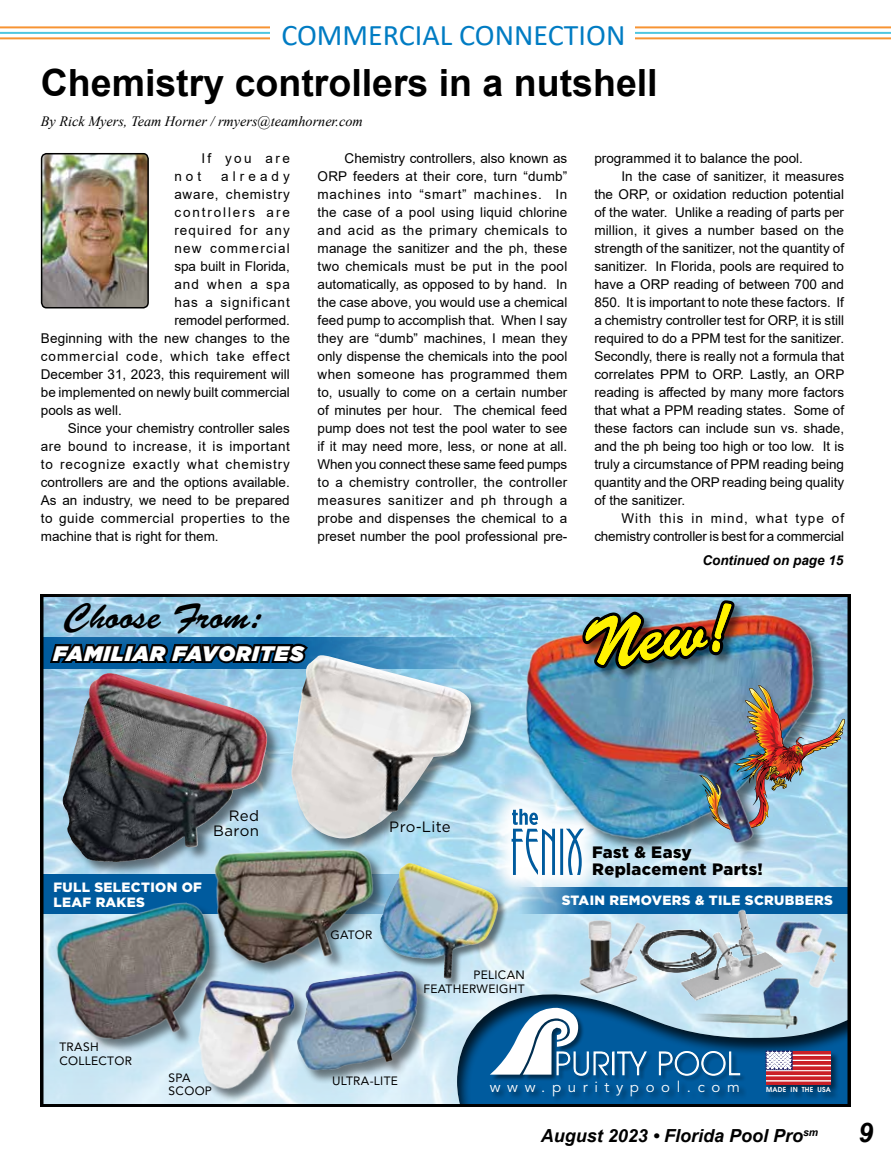
<style>
.page{position:relative;width:891px;height:1161px;background:#fff}
.page>*{position:absolute;margin:0;border:0;box-sizing:border-box;transform-origin:0 0}
.t1{font:67.35px "Brush Script";color:#fff200}
.t2{font:700 37.5px "Arial";color:#000}
.t3{font:36px "Brush Script";color:#000}
.t4{font:30px "Calibri";color:#007cc3}
.t5{font:italic 700 27px "Arial";color:#000}
.t6{font:italic 900 21px "Gotham HTF";letter-spacing:.05em;color:#fff}
.t7{font:italic 700 18px "Arial";color:#000}
.t8{font:900 16.5px/16.5px "Gotham HTF";letter-spacing:.025em;color:#000}
.t9{font:15px "Avenir";letter-spacing:.44em;color:#fff}
.t10{font:15px/15px "Gotham HTF";letter-spacing:.025em;color:#000;text-align:right}
.t11{font:italic 14.25px "Times New Roman";color:#000}
.t12{font:13.5px/18px "Arial";color:#000;text-align:justify}
.t13{font:900 13.5px/15px "Gotham HTF";letter-spacing:.025em;color:#fff}
.t14{font:13.5px "Arial";letter-spacing:.07em;color:#000}
.t15{font:13.5px "Arial";letter-spacing:.04em;color:#000}
.t16{font:13.5px "Arial";letter-spacing:.035em;color:#000}
.t17{font:13.5px "Arial";letter-spacing:.06em;color:#000}
.t18{font:13.5px "Arial";letter-spacing:.08em;color:#000}
.t19{font:13.5px "Arial";letter-spacing:.075em;color:#000}
.t20{font:italic 700 13.5px "Arial";color:#000}
.t21{font:13.5px "Arial";letter-spacing:.055em;color:#000}
.t22{font:13.5px "Arial";letter-spacing:.14em;color:#000}
.t23{font:13.5px "Arial";letter-spacing:.09em;color:#000}
.t24{font:13.5px "Arial";letter-spacing:.3em;color:#000}
.t25{font:12px/13.2px "Avenir";letter-spacing:.025em;color:#000}
.t26{font:600 6.9px "Avant Garde";letter-spacing:.03em;color:#fff}
</style>
<div class="page">
<hr style="left:0;top:32px;width:891px;height:2px;background:#4fc6e0">
<hr style="left:0;top:37px;width:891px;height:3px;background:#f79433">
<hr style="left:0;top:26px;width:891px;height:3px;background:#f79433">
<div style="left:270px;top:0;width:365px;height:54px;background:#fff"></div>
<img style="left:43px;top:156px;width:104px;height:152px">
<div style="left:41px;top:153px;width:108px;height:155px;border:2px solid #000;border-radius:5px"></div>
<img style="left:40px;top:594px;width:810px;height:513px">
<img style="left:507px;top:594px;width:320px;height:269px">
<img style="left:690px;top:978px;width:110px;height:53px">
<div style="left:62px;top:673px;width:220px;height:204px;background:#000;opacity:.5"></div>
<img style="left:61px;top:673px;width:208px;height:190px">
<div style="left:582px;top:600px;width:164px;height:81px;background:#000;opacity:.5"></div>
<img style="left:580px;top:594px;width:158px;height:77px">
<img style="left:699px;top:685px;width:146px;height:146px">
<div style="left:297px;top:970px;width:135px;height:115px;background:#000;opacity:.5"></div>
<img style="left:297px;top:971px;width:121px;height:100px">
<div style="left:415px;top:962px;width:118px;height:40px;background:#fff;opacity:.75"></div>
<div style="left:51px;top:1034px;width:90px;height:40px;background:#fff;opacity:.75"></div>
<div style="left:160px;top:1064px;width:61px;height:40px;background:#fff;opacity:.75"></div>
<div style="left:205px;top:801px;width:62px;height:44px;background:#fff;opacity:.75"></div>
<div style="left:324px;top:1066px;width:82px;height:28px;background:#fff;opacity:.75"></div>
<div style="left:322px;top:921px;width:59px;height:27px;background:#fff;opacity:.75"></div>
<div style="left:381px;top:811px;width:78px;height:29px;background:#fff;opacity:.75"></div>
<div style="left:584px;top:837px;width:187px;height:50px;background:#fff;opacity:.75"></div>
<div style="left:40px;top:594px;width:247px;height:65px;background:#fff;opacity:.75"></div>
<h3 class="t4" style="left:281px;top:14px;width:346px">COMMERCIAL CONNECTION</h3>
<h2 class="t2" style="left:41px;top:56px;width:618px">Chemistry controllers in a nutshell</h2>
<p class="t11" style="left:41px;top:112px;width:324px">By Rick Myers, Team Horner / rmyers@teamhorner.com</p>
<p class="t12" style="left:201px;top:149px;width:90px">If you are</p>
<p class="t12" style="left:174px;top:167px;width:28px">not</p>
<p class="t24" style="left:221px;top:167px;width:70px">already</p>
<p class="t21" style="left:174px;top:185px;width:117px">aware, chemistry</p>
<p class="t22" style="left:174px;top:203px;width:117px">controllers are</p>
<p class="t18" style="left:174px;top:221px;width:117px">required for any</p>
<p class="t23" style="left:174px;top:239px;width:117px">new commercial</p>
<p class="t12" style="left:174px;top:257px;width:117px">spa built in Florida,</p>
<p class="t18" style="left:174px;top:275px;width:117px">and when a spa</p>
<p class="t14" style="left:174px;top:293px;width:117px">has a significant</p>
<p class="t12" style="left:174px;top:311px;width:117px">remodel performed.</p>
<p class="t12" style="left:41px;top:329px;width:251px">Beginning with the new changes to the</p>
<p class="t14" style="left:41px;top:347px;width:251px">commercial code, which take effect</p>
<p class="t12" style="left:41px;top:365px;width:250px">December 31, 2023, this requirement will</p>
<p class="t12" style="left:41px;top:383px;width:251px">be implemented on newly built commercial</p>
<p class="t12" style="left:41px;top:401px;width:83px">pools as well.</p>
<p class="t12" style="left:68px;top:419px;width:223px">Since your chemistry controller sales</p>
<p class="t15" style="left:41px;top:437px;width:251px">are bound to increase, it is important</p>
<p class="t17" style="left:41px;top:455px;width:251px">to recognize exactly what chemistry</p>
<p class="t12" style="left:41px;top:473px;width:250px">controllers are and the options available.</p>
<p class="t12" style="left:41px;top:491px;width:250px">As an industry, we need to be prepared</p>
<p class="t16" style="left:41px;top:509px;width:250px">to guide commercial properties to the</p>
<p class="t12" style="left:41px;top:527px;width:179px">machine that is right for them.</p>
<p class="t12" style="left:318px;top:149px;width:251px;text-indent:27px">Chemistry controllers, also known as ORP feeders at their core, turn “dumb” machines into “smart” machines. In the case of a pool using liquid chlorine and acid as the primary chemicals to manage the sanitizer and the ph, these two chemicals must be put in the pool automatically, as opposed to by hand. In the case above, you would use a chemical feed pump to accomplish that. When I say they are “dumb” machines, I mean they only dispense the chemicals into the pool when someone has programmed them to, usually to come on a certain number of minutes per hour. The chemical feed pump does not test the pool water to see if it may need more, less, or none at all.<br>When you connect these same feed pumps to a chemistry controller, the controller measures sanitizer and ph through a probe and dispenses the chemical to a preset number the pool professional pre-</p>
<p class="t12" style="left:594px;top:149px;width:210px">programmed it to balance the pool.</p>
<p class="t12" style="left:621px;top:167px;width:224px">In the case of sanitizer, it measures</p>
<p class="t12" style="left:594px;top:185px;width:251px">the ORP, or oxidation reduction potential</p>
<p class="t12" style="left:594px;top:203px;width:251px">of the water. Unlike a reading of parts per</p>
<p class="t12" style="left:594px;top:221px;width:251px">million, it gives a number based on the</p>
<p class="t12" style="left:594px;top:239px;width:251px">strength of the sanitizer, not the quantity of</p>
<p class="t12" style="left:594px;top:257px;width:251px">sanitizer. In Florida, pools are required to</p>
<p class="t12" style="left:594px;top:275px;width:251px">have a ORP reading of between 700 and</p>
<p class="t12" style="left:594px;top:293px;width:251px">850. It is important to note these factors. If</p>
<p class="t12" style="left:594px;top:311px;width:251px">a chemistry controller test for ORP, it is still</p>
<p class="t12" style="left:594px;top:329px;width:251px">required to do a PPM test for the sanitizer.</p>
<p class="t12" style="left:594px;top:347px;width:251px">Secondly, there is really not a formula that</p>
<p class="t12" style="left:594px;top:365px;width:252px">correlates PPM to ORP. Lastly, an ORP</p>
<p class="t12" style="left:594px;top:383px;width:251px">reading is affected by many more factors</p>
<p class="t12" style="left:594px;top:401px;width:251px">that what a PPM reading states. Some of</p>
<p class="t12" style="left:594px;top:419px;width:251px">these factors can include sun vs. shade,</p>
<p class="t12" style="left:594px;top:437px;width:251px">and the ph being too high or too low. It is</p>
<p class="t12" style="left:594px;top:455px;width:251px">truly a circumstance of PPM reading being</p>
<p class="t12" style="left:594px;top:473px;width:251px">quantity and the ORP reading being quality</p>
<p class="t12" style="left:594px;top:491px;width:92px">of the sanitizer.</p>
<p class="t19" style="left:621px;top:508px;width:224px">With this in mind, what type of</p>
<p class="t12" style="left:594px;top:527px;width:251px">chemistry controller is best for a commercial</p>
<p class="t20" style="left:702px;top:552px;width:143px">Continued on page 15</p>
<h3 class="t3" style="left:65px;top:596px;width:198px">Choose From:</h3>
<h3 class="t6" style="left:53px;top:641px;width:252px">FAMILIAR FAVORITES</h3>
<h1 class="t1" style="left:579px;top:607px;width:151px;rotate:-6deg">New!</h1>
<p class="t10" style="left:213px;top:808px;width:47px">Red<br>Baron</p>
<p class="t13" style="left:53px;top:879px;width:150px">FULL SELECTION OF<br>LEAF RAKES</p>
<p class="t25" style="left:59px;top:1041px;width:74px">TRASH<br>COLLECTOR</p>
<p class="t25" style="left:169px;top:1071px;width:45px">SPA<br>SCOOP</p>
<p class="t10" style="left:389px;top:818px;width:63px">Pro-Lite</p>
<p class="t25" style="left:330px;top:928px;width:44px">GATOR</p>
<p class="t25" style="left:424px;top:969px;width:103px;text-align:right">PELICAN<br>FEATHERWEIGHT</p>
<p class="t8" style="left:592px;top:844px;width:172px">Fast &amp; Easy<br>Replacement Parts!</p>
<p class="t13" style="left:562px;top:893px;width:273px">STAIN REMOVERS &amp; TILE SCRUBBERS</p>
<p class="t25" style="left:332px;top:1074px;width:67px">ULTRA-LITE</p>
<p class="t9" style="left:490px;top:1078px;width:251px">www.puritypool.com</p>
<p class="t26" style="left:766px;top:1085px;width:66px">MADE IN THE USA</p>
<h3 class="t7" style="left:541px;top:1123px;width:279px">August 2023 • Florida Pool Pro<sup>sm</sup></h3>
<h3 class="t5" style="left:858px;top:1114px;width:17px">9</h3>
</div>
